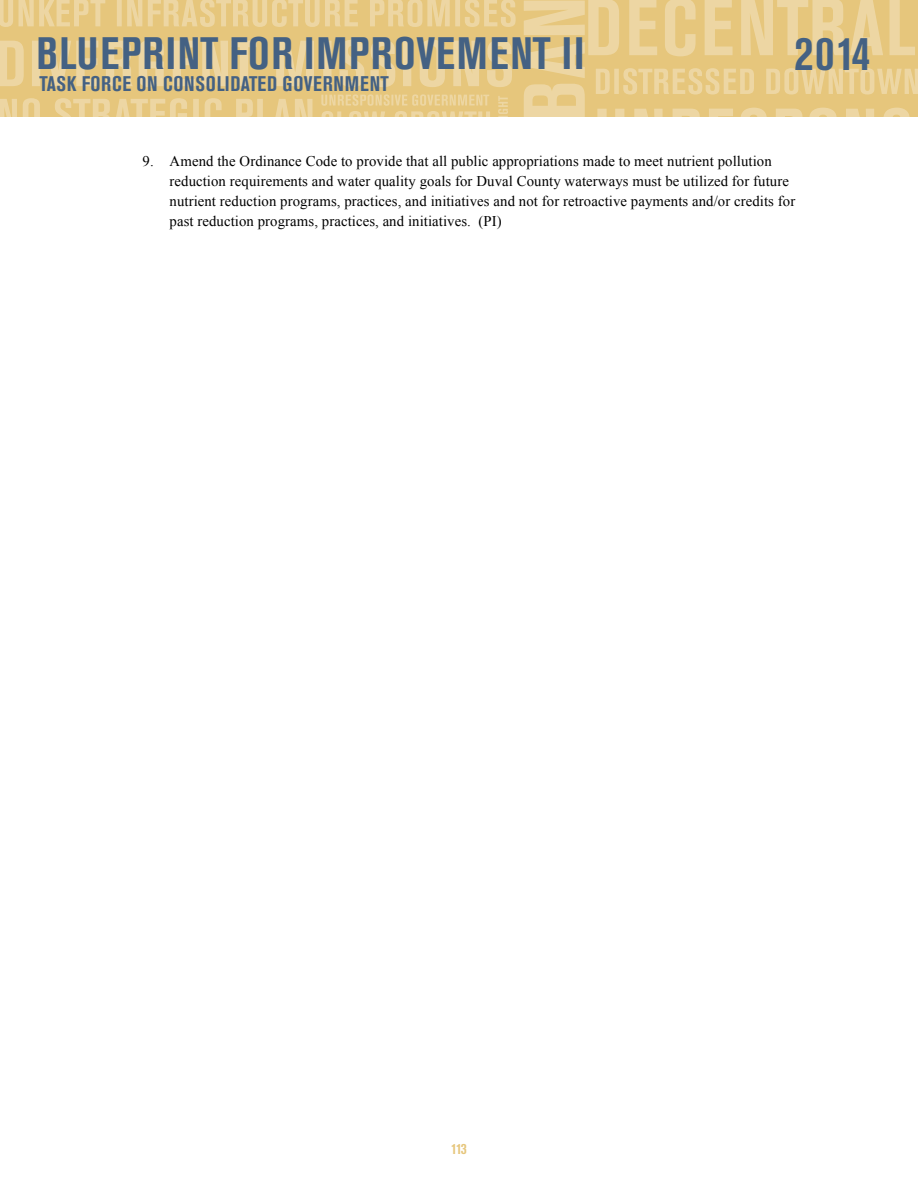
<style>
.page{position:relative;width:918px;height:1188px;background:#fff}
.page>*{position:absolute;margin:0;border:0;box-sizing:border-box;transform-origin:0 0}
.t1{font:700 condensed 47.7px "Akzidenz Grotesk BE";color:#446183}
.t2{font:700 condensed 45px "Akzidenz Grotesk BE";letter-spacing:.035em;color:#446183}
.t3{font:700 condensed 21px "Akzidenz Grotesk BE";letter-spacing:.035em;color:#446183}
.t4{font:700 condensed 15px "Akzidenz Grotesk BE";color:#e6c67c}
.t5{font:14.7px/19.8px "Times New Roman";letter-spacing:.005em;color:#000001}
</style>
<div class="page">
<svg style="left:0;top:40px;width:512px;height:47px;background:#e9ce8f"></svg>
<svg style="left:0;top:98px;width:313px;height:19px;background:#e9cd8e"></svg>
<svg style="left:0;top:0;width:516px;height:27px;background:#e9ce8f"></svg>
<svg style="left:498px;top:96px;width:10px;height:21px"></svg>
<svg style="left:522px;top:0;width:396px;height:117px;background:#e9cd8d"></svg>
<svg style="left:321px;top:94px;width:169px;height:23px;background:#e8cc8a"></svg>
<h2 class="t2" style="left:37px;top:28px;width:549px">BLUEPRINT FOR IMPROVEMENT II</h2>
<h1 class="t1" style="left:795px;top:26px;width:77px">2014</h1>
<h3 class="t3" style="left:39px;top:72px;width:351px">TASK FORCE ON CONSOLIDATED GOVERNMENT</h3>
<p class="t5" style="left:170px;top:151px;width:627px;text-indent:-27px">9. Amend the Ordinance Code to provide that all public appropriations made to meet nutrient pollution reduction requirements and water quality goals for Duval County waterways must be utilized for future nutrient reduction programs, practices, and initiatives and not for retroactive payments and/or credits for past reduction programs, practices, and initiatives. (PI)</p>
<p class="t4" style="left:451px;top:1140px;width:17px">113</p>
</div>
